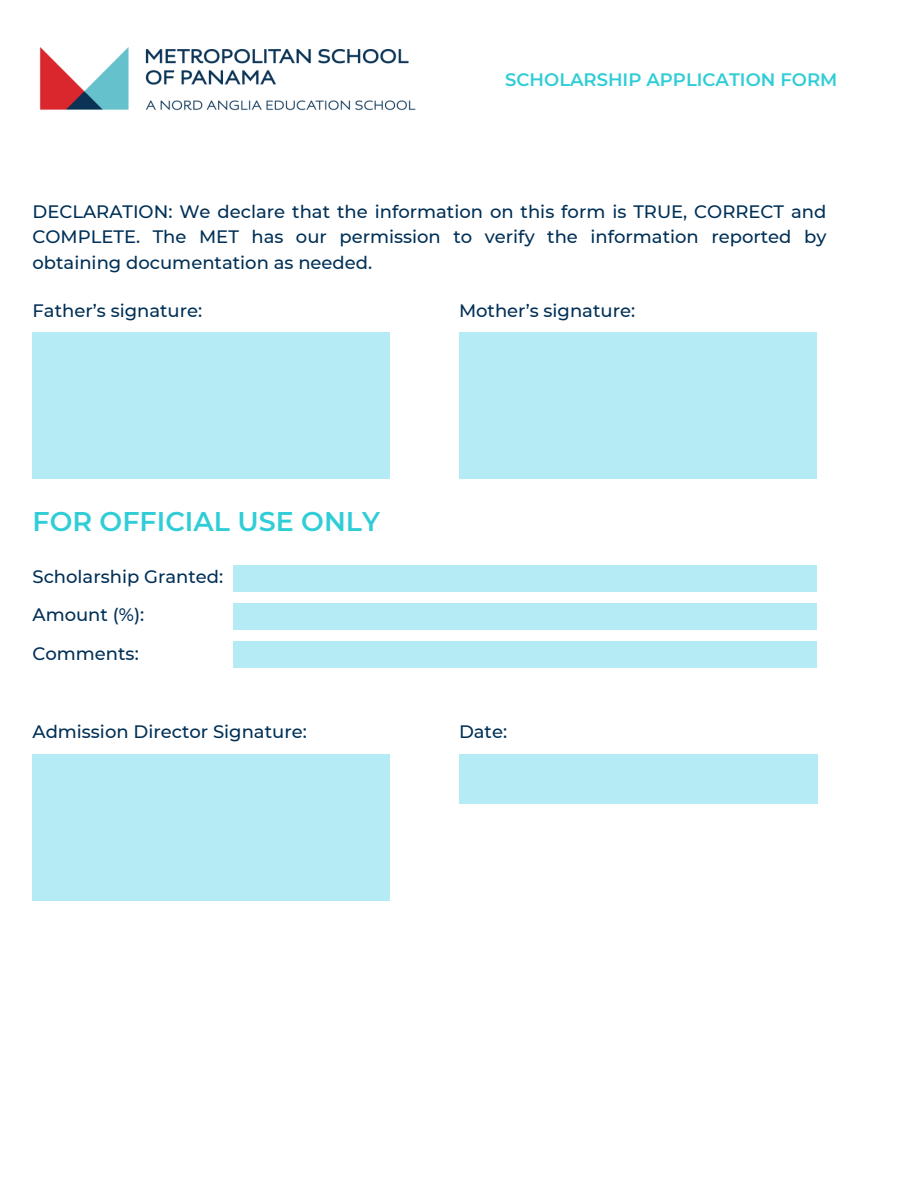
<style>
.page{position:relative;width:918px;height:1188px;background:#fff}
.page>*{position:absolute;margin:0;border:0;box-sizing:border-box;transform-origin:0 0}
.t1{font:600 27px "Montserrat";color:#30cdd7}
.t2{font:500 18px/25.8px "Montserrat";color:#003057;text-align:justify}
.t3{font:600 18px "Montserrat";color:#30cdd7}
</style>
<div class="page">
<img style="left:39px;top:47px;width:377px;height:64px">
<div style="left:32px;top:333px;width:358px;height:146px;background:#b4ebf5"></div>
<div style="left:459px;top:333px;width:358px;height:146px;background:#b4ebf5"></div>
<div style="left:233px;top:565px;width:584px;height:27px;background:#b4ebf5"></div>
<div style="left:233px;top:603px;width:584px;height:27px;background:#b4ebf5"></div>
<div style="left:233px;top:641px;width:584px;height:26px;background:#b4ebf5"></div>
<div style="left:32px;top:754px;width:358px;height:147px;background:#b4ebf5"></div>
<div style="left:459px;top:754px;width:358px;height:50px;background:#b4ebf5"></div>
<h2 class="t3" style="left:505px;top:68px;width:334px">SCHOLARSHIP APPLICATION FORM</h2>
<p class="t2" style="left:32px;top:198px;width:795px">DECLARATION: We declare that the information on this form is TRUE, CORRECT and COMPLETE. The MET has our permission to verify the information reported by obtaining documentation as needed.</p>
<p class="t2" style="left:32px;top:297px;width:171px">Father’s signature:</p>
<p class="t1" style="left:32px;top:504px;width:349px">FOR OFFICIAL USE ONLY</p>
<p class="t2" style="left:32px;top:564px;width:192px">Scholarship Granted:</p>
<h1 class="t2" style="left:32px;top:602px;width:113px">Amount (%):</h1>
<p class="t2" style="left:32px;top:640px;width:108px">Comments:</p>
<p class="t2" style="left:459px;top:297px;width:178px">Mother’s signature:</p>
<p class="t2" style="left:32px;top:718px;width:276px">Admission Director Signature:</p>
<p class="t2" style="left:459px;top:718px;width:50px">Date:</p>
</div>
